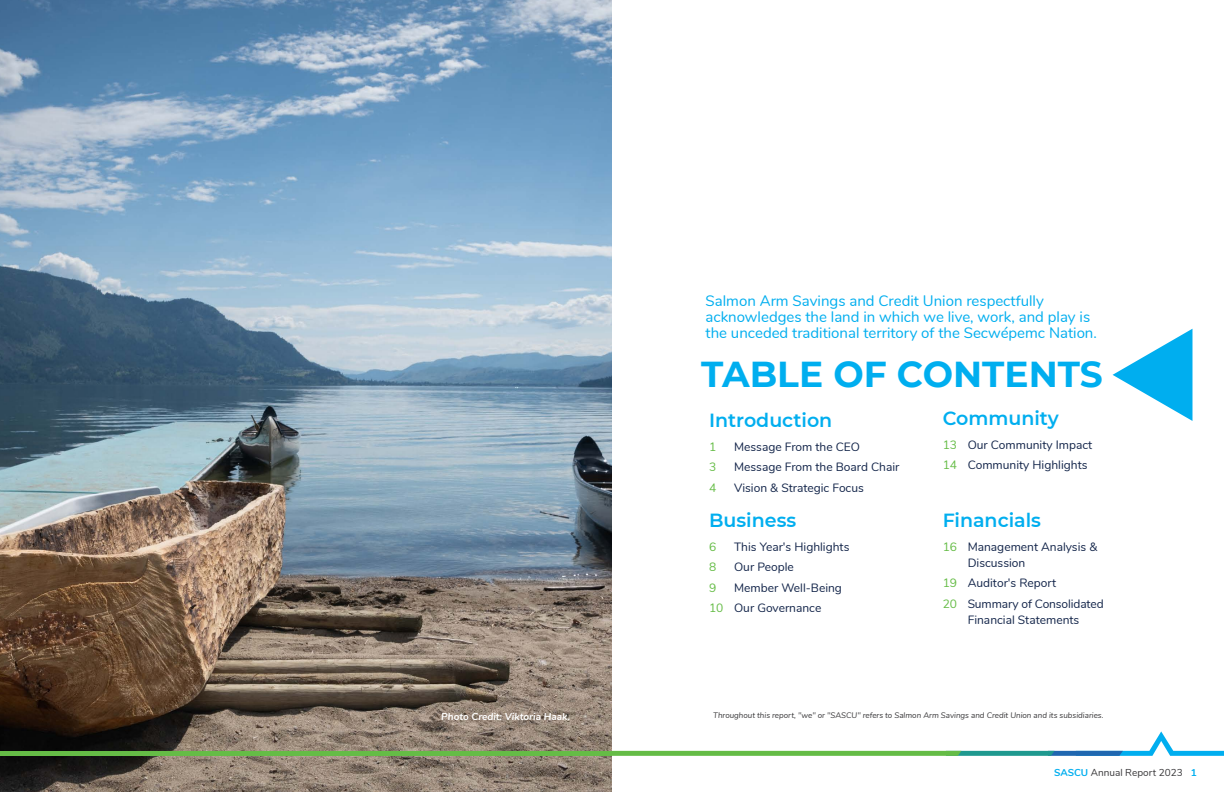
<style>
.page{position:relative;width:1224px;height:792px;background:#fff}
.page>*{position:absolute;margin:0;border:0;box-sizing:border-box;transform-origin:0 0}
.Subheader-NoSpan{font:700 36px "Montserrat";color:#00aeef}
.Subtitle{font:600 19px "Montserrat";color:#00aeef}
.Pull_Quote{font:15px/16px "Nunito";color:#00aeef}
.Table_Of_Contents{font:12px/16px "Nunito";color:#122449}
.Table_Of_Contents-2{font:12px "Nunito";color:#65bc46}
.Photo_Title{font:italic 700 10px "Nunito";color:#fff}
.t1{font:10px "Nunito";color:#383739}
.t2{font:italic 8px "Nunito";color:#383739}
.s1{color:#65bc46}
.s2{font-weight:700;color:#00aeef}
</style>
<div class="page">
<img style="left:0;top:0;width:612px;height:792px">
<svg style="left:612px;top:731px;width:612px;height:25px"></svg>
<div style="left:256px;top:751px;width:356px;height:5px;background:#65bc46"></div>
<div style="left:0;top:751px;width:362px;height:5px;background:#65bc46"></div>
<svg style="left:1113px;top:329px;width:79px;height:92px"></svg>
<p class="Photo_Title" style="left:441px;top:709px;width:130px">Photo Credit: Viktoria Haak.</p>
<p class="Pull_Quote" style="left:706px;top:292px;width:393px">Salmon Arm Savings and Credit Union respectfully acknowledges the land in which we live, work, and play is the unceded traditional territory of the Secwépemc Nation.</p>
<p class="Subheader-NoSpan" style="left:701px;top:349px;width:403px">TABLE OF CONTENTS</p>
<p class="Subtitle" style="left:709px;top:407px;width:125px">Introduction</p>
<p class="Table_Of_Contents-2" style="left:709px;top:438px;width:9px">1</p>
<p class="Table_Of_Contents" style="left:734px;top:438px;width:127px">Message From the CEO</p>
<p class="Table_Of_Contents-2" style="left:709px;top:458px;width:9px">3</p>
<p class="Table_Of_Contents" style="left:734px;top:458px;width:167px">Message From the Board Chair</p>
<p class="Table_Of_Contents-2" style="left:709px;top:479px;width:9px">4</p>
<p class="Table_Of_Contents" style="left:734px;top:479px;width:131px">Vision &amp; Strategic Focus</p>
<p class="Subtitle" style="left:709px;top:507px;width:89px">Business</p>
<p class="Table_Of_Contents-2" style="left:709px;top:538px;width:9px">6</p>
<p class="Table_Of_Contents" style="left:734px;top:538px;width:117px">This Year's Highlights</p>
<p class="Table_Of_Contents-2" style="left:709px;top:558px;width:9px">8</p>
<p class="Table_Of_Contents" style="left:734px;top:558px;width:61px">Our People</p>
<p class="Table_Of_Contents-2" style="left:709px;top:579px;width:9px">9</p>
<p class="Table_Of_Contents" style="left:734px;top:579px;width:109px">Member Well-Being</p>
<p class="Table_Of_Contents" style="left:709px;top:599px;width:114px"><span class="s1">10</span> Our Governance</p>
<p class="Subtitle" style="left:943px;top:405px;width:117px">Community</p>
<p class="Table_Of_Contents" style="left:943px;top:436px;width:151px"><span class="s1">13</span> Our Community Impact</p>
<p class="Table_Of_Contents" style="left:943px;top:457px;width:146px"><span class="s1">14</span> Community Highlights</p>
<p class="Subtitle" style="left:943px;top:507px;width:100px">Financials</p>
<p class="Table_Of_Contents" style="left:968px;top:538px;width:131px;text-indent:-25px"><span class="s1">16</span> Management Analysis &amp;<br>Discussion</p>
<p class="Table_Of_Contents" style="left:943px;top:574px;width:115px"><span class="s1">19</span> Auditor's Report</p>
<p class="Table_Of_Contents" style="left:943px;top:595px;width:163px;text-align:center"><span class="s1">20</span> Summary of Consolidated<br>Financial Statements</p>
<p class="t2" style="left:713px;top:709px;width:392px">Throughout this report, "we" or "SASCU" refers to Salmon Arm Savings and Credit Union and its subsidiaries.</p>
<p class="t1" style="left:1054px;top:765px;width:144px"><span class="s2">SASCU</span> Annual Report 2023 <span class="s2">1</span></p>
</div>
